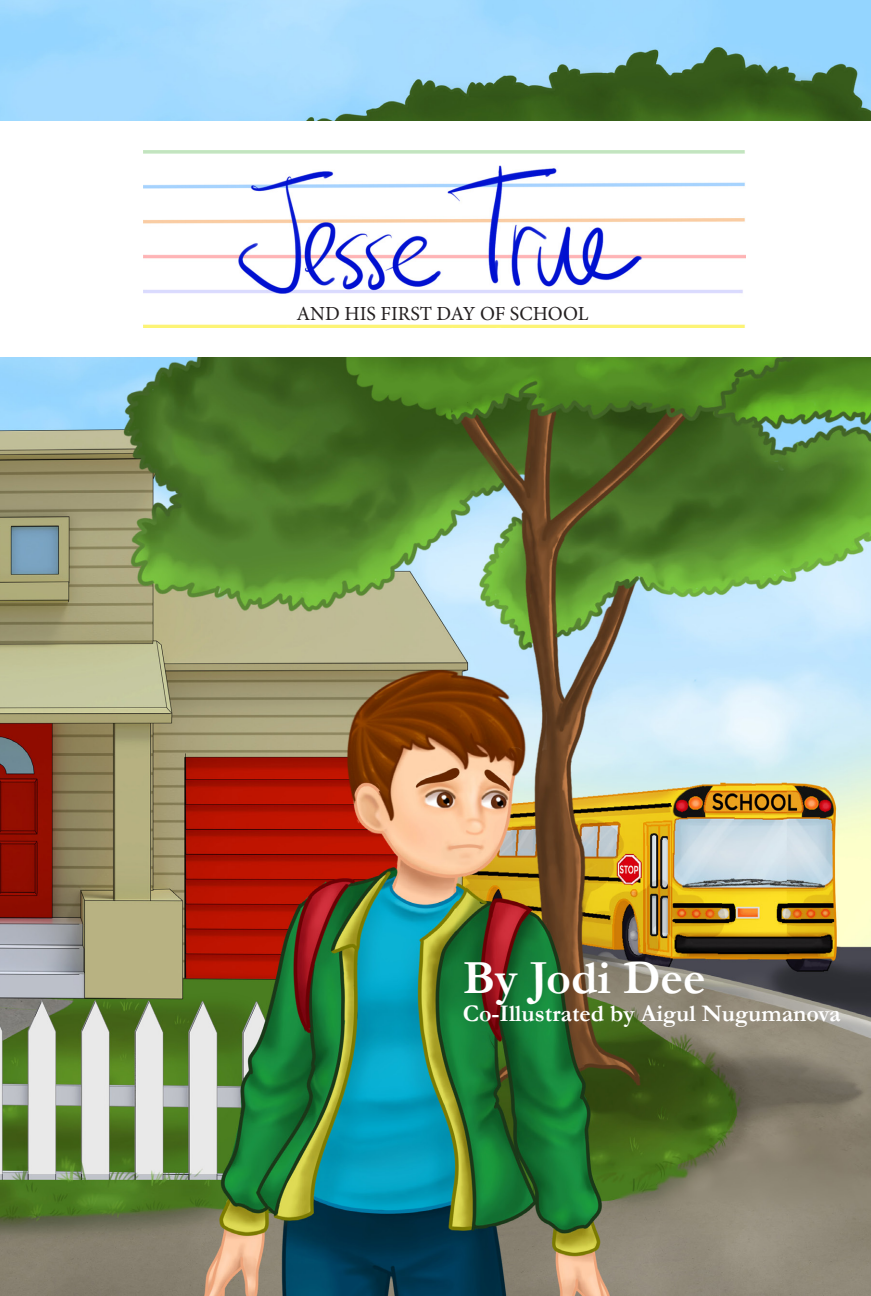
<style>
.page{position:relative;width:871px;height:1296px;background:#fff}
.page>*{position:absolute;margin:0;border:0;box-sizing:border-box;transform-origin:0 0}
.t1{font:700 48px "Garamond";color:#fff}
.t2{font:700 24px "Garamond";color:#fff}
.t3{font:20px "Minion Pro";color:#231f20}
</style>
<div class="page">
<img style="left:0;top:0;width:870px;height:1296px">
<div style="left:0;top:122px;width:870px;height:235px;background:#fff"></div>
<img style="left:143px;top:151px;width:602px;height:177px">
<p class="t3" style="left:296px;top:300px;width:294px">AND HIS FIRST DAY OF SCHOOL</p>
<p class="t1" style="left:463px;top:945px;width:244px">By Jodi Dee</p>
<p class="t2" style="left:463px;top:998px;width:379px">Co-Illustrated by Aigul Nugumanova</p>
</div>
